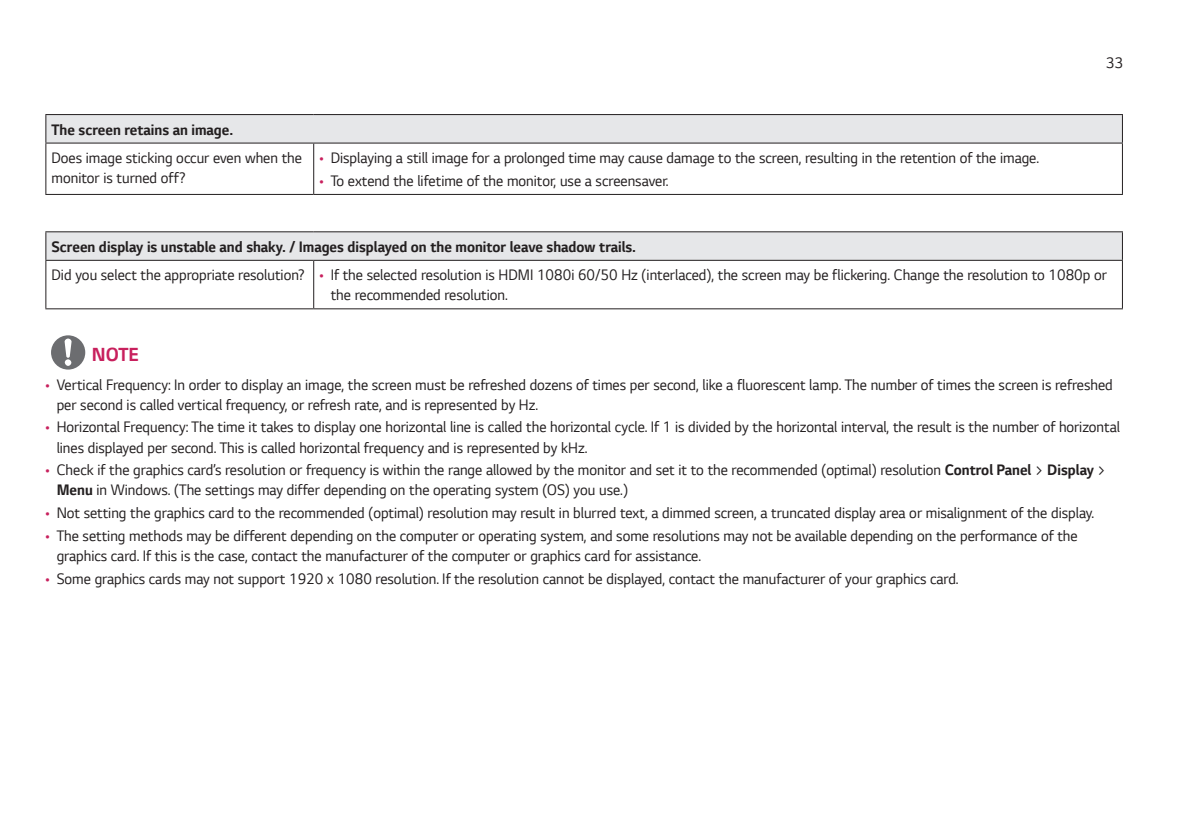
<style>
.page{position:relative;width:1191px;height:840px;background:#fff}
.page>*{position:absolute;margin:0;border:0;box-sizing:border-box;transform-origin:0 0}
.Warning{font:700 20px "LG Smart";color:#c8205d;scale:.95 1}
.Body{font:16px/20px "LG Smart";color:#231f20;scale:.95 1}
.Body_Bold{font:700 16px "LG Smart";color:#231f20;scale:.95 1}
.s1{color:#c8205d}
.s2{font-weight:700}
</style>
<div class="page">
<div style="left:46px;top:114px;width:1076px;height:29px;background:#e6e7e9"></div>
<svg style="left:1122px;top:115px;width:1px;height:27px"></svg>
<hr style="left:45px;top:114px;width:269px;height:1px;background:#231f20">
<svg style="left:45px;top:115px;width:1px;height:27px"></svg>
<hr style="left:314px;top:114px;width:809px;height:1px;background:#231f20">
<hr style="left:45px;top:142px;width:269px;height:1px;background:#231f20">
<hr style="left:45px;top:143px;width:1px;height:51px;background:#231f20">
<hr style="left:314px;top:142px;width:809px;height:1px;background:#231f20">
<hr style="left:313px;top:143px;width:1px;height:51px;background:#231f20">
<hr style="left:1122px;top:143px;width:1px;height:51px;background:#231f20">
<hr style="left:45px;top:194px;width:269px;height:1px;background:#231f20">
<hr style="left:314px;top:194px;width:809px;height:1px;background:#231f20">
<div style="left:46px;top:232px;width:1076px;height:28px;background:#e6e7e9"></div>
<svg style="left:1122px;top:232px;width:1px;height:28px"></svg>
<hr style="left:45px;top:231px;width:269px;height:1px;background:#231f20">
<svg style="left:45px;top:232px;width:1px;height:28px"></svg>
<hr style="left:314px;top:231px;width:809px;height:1px;background:#231f20">
<hr style="left:45px;top:260px;width:269px;height:1px;background:#231f20">
<hr style="left:45px;top:261px;width:1px;height:47px;background:#231f20">
<hr style="left:314px;top:260px;width:809px;height:1px;background:#231f20">
<hr style="left:313px;top:261px;width:1px;height:47px;background:#231f20">
<hr style="left:1122px;top:261px;width:1px;height:47px;background:#231f20">
<hr style="left:45px;top:308px;width:269px;height:1px;background:#231f20">
<hr style="left:314px;top:308px;width:809px;height:1px;background:#231f20">
<svg style="left:51px;top:335px;width:34px;height:34px"></svg>
<p class="Body_Bold" style="left:52px;top:118px;width:193px">The screen retains an image.</p>
<p class="Body" style="left:52px;top:147px;width:265px">Does image sticking occur even when the monitor is turned off?</p>
<p class="Body" style="left:319px;top:147px;width:759px"><span class="s1">•</span> Displaying a still image for a prolonged time may cause damage to the screen, resulting in the retention of the image.</p>
<p class="Body" style="left:319px;top:170px;width:369px"><span class="s1">•</span> To extend the lifetime of the monitor, use a screensaver.</p>
<p class="Body" style="left:1105px;top:52px;width:20px">33</p>
<p class="Body_Bold" style="left:52px;top:235px;width:617px">Screen display is unstable and shaky. / Images displayed on the monitor leave shadow trails.</p>
<p class="Body" style="left:52px;top:264px;width:268px">Did you select the appropriate resolution?</p>
<p class="Body" style="left:331px;top:264px;width:818px;text-indent:-11px"><span class="s1">•</span> If the selected resolution is HDMI 1080i 60/50 Hz (interlaced), the screen may be flickering. Change the resolution to 1080p or the recommended resolution.</p>
<p class="Warning" style="left:92px;top:341px;width:51px">NOTE</p>
<p class="Body" style="left:57px;top:373px;width:1113px;text-indent:-11px"><span class="s1">•</span> Vertical Frequency: In order to display an image, the screen must be refreshed dozens of times per second, like a fluorescent lamp. The number of times the screen is refreshed per second is called vertical frequency, or refresh rate, and is represented by Hz.</p>
<p class="Body" style="left:57px;top:416px;width:1120px;text-indent:-11px"><span class="s1">•</span> Horizontal Frequency: The time it takes to display one horizontal line is called the horizontal cycle. If 1 is divided by the horizontal interval, the result is the number of horizontal lines displayed per second. This is called horizontal frequency and is represented by kHz.</p>
<p class="Body" style="left:57px;top:459px;width:1106px;text-indent:-11px"><span class="s1">•</span> Check if the graphics card’s resolution or frequency is within the range allowed by the monitor and set it to the recommended (optimal) resolution <span class="s2">Control Panel</span> &gt; <span class="s2">Display</span> &gt;<br><span class="s2">Menu</span> in Windows. (The settings may differ depending on the operating system (OS) you use.)</p>
<p class="Body" style="left:45px;top:502px;width:1105px"><span class="s1">•</span> Not setting the graphics card to the recommended (optimal) resolution may result in blurred text, a dimmed screen, a truncated display area or misalignment of the display.</p>
<p class="Body" style="left:57px;top:525px;width:1076px;text-indent:-11px"><span class="s1">•</span> The setting methods may be different depending on the computer or operating system, and some resolutions may not be available depending on the performance of the graphics card. If this is the case, contact the manufacturer of the computer or graphics card for assistance.</p>
<p class="Body" style="left:45px;top:568px;width:963px"><span class="s1">•</span> Some graphics cards may not support 1920 x 1080 resolution. If the resolution cannot be displayed, contact the manufacturer of your graphics card.</p>
</div>
